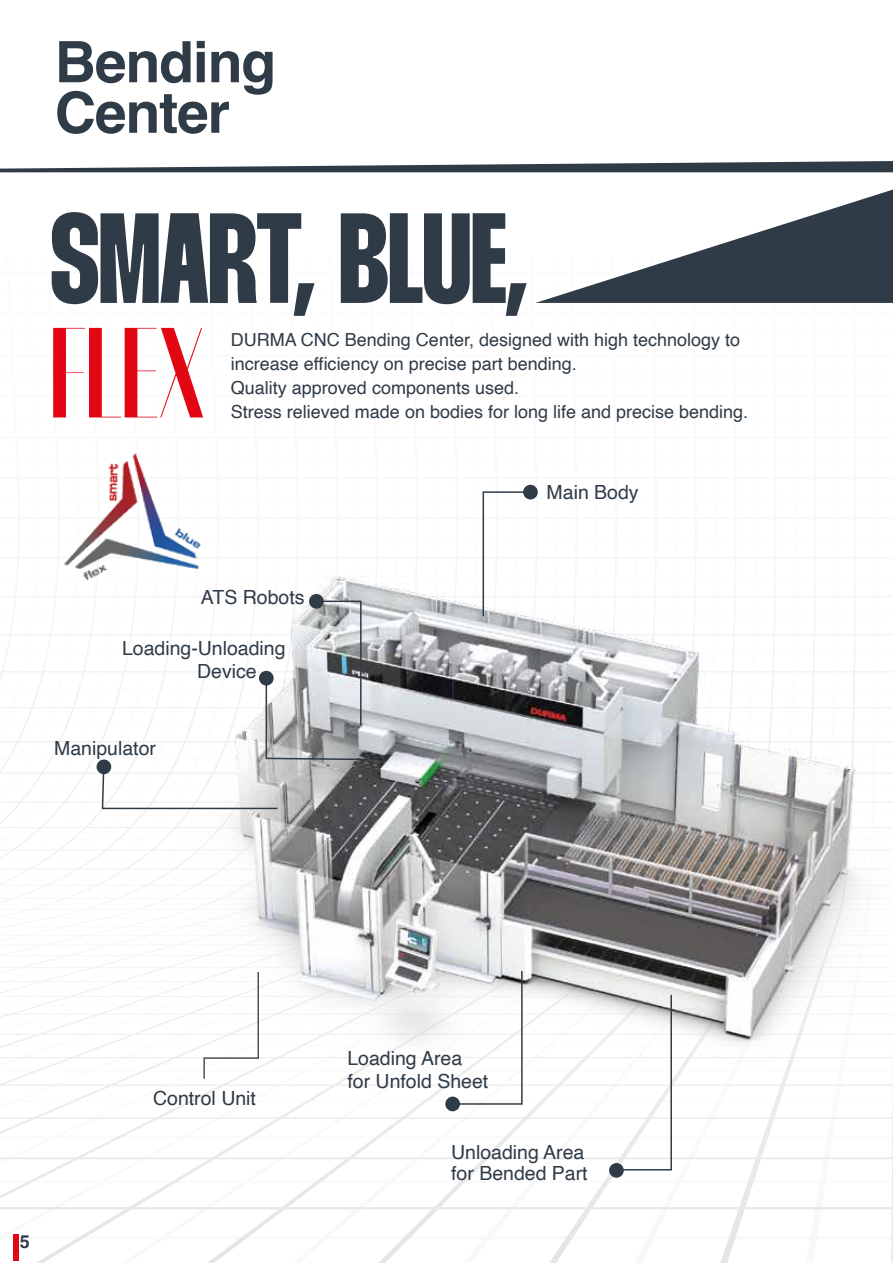
<style>
.page{position:relative;width:893px;height:1263px;background:#fff}
.page>*{position:absolute;margin:0;border:0;box-sizing:border-box;transform-origin:0 0}
.t1{font:127.95px "Thunder Bold LC";letter-spacing:-.01em;color:#2f3b47}
.t2{font:127.95px "Thunder Medium HC";color:#e30613}
.t3{font:19.5px/23px "Helvetica";color:#2f3b47}
.t4{font:18px/24px "Helvetica";color:#2f3b47}
.t5{font:700 18px "Helvetica";color:#2f3b47}
</style>
<div class="page">
<img style="left:7px;top:576px;width:886px;height:535px">
<svg style="left:101px;top:767px;width:178px;height:43px"></svg>
<svg style="left:265px;top:600px;width:111px;height:161px"></svg>
<svg style="left:482px;top:491px;width:47px;height:127px"></svg>
<svg style="left:203px;top:970px;width:57px;height:110px"></svg>
<svg style="left:618px;top:993px;width:55px;height:178px"></svg>
<svg style="left:454px;top:969px;width:69px;height:136px"></svg>
<img style="left:62px;top:453px;width:142px;height:129px">
<div style="left:13px;top:1234px;width:5px;height:26px;background:#e30613"></div>
<svg style="left:535px;top:190px;width:358px;height:113px"></svg>
<div style="left:523px;top:485px;width:15px;height:14px;background:#2f3b47;border-radius:50%"></div>
<div style="left:309px;top:594px;width:15px;height:15px;background:#2f3b47;border-radius:50%"></div>
<div style="left:259px;top:671px;width:15px;height:14px;background:#2f3b47;border-radius:50%"></div>
<div style="left:97px;top:759px;width:14px;height:15px;background:#2f3b47;border-radius:50%"></div>
<div style="left:445px;top:1096px;width:15px;height:15px;background:#2f3b47;border-radius:50%"></div>
<div style="left:609px;top:1163px;width:15px;height:15px;background:#2f3b47;border-radius:50%"></div>
<svg style="left:57px;top:41px;width:216px;height:93px"></svg>
<svg style="left:0;top:161px;width:893px;height:11px"></svg>
<h1 class="t1" style="left:50px;top:188px;width:481px">SMART, BLUE,</h1>
<h1 class="t2" style="left:50px;top:303px;width:156px">FLEX</h1>
<p class="t4" style="left:231px;top:328px;width:519px">DURMA CNC Bending Center, designed with high technology to increase efficiency on precise part bending.<br>Quality approved components used.<br>Stress relieved made on bodies for long life and precise bending.</p>
<p class="t3" style="left:201px;top:586px;width:105px">ATS Robots</p>
<p class="t3" style="left:197px;top:637px;width:90px;text-indent:-75px">Loading-Unloading<br>Device</p>
<p class="t3" style="left:54px;top:737px;width:103px">Manipulator</p>
<p class="t3" style="left:547px;top:481px;width:94px">Main Body</p>
<p class="t5" style="left:20px;top:1230px;width:12px">5</p>
<p class="t3" style="left:153px;top:1087px;width:104px">Control Unit</p>
<p class="t3" style="left:347px;top:1047px;width:142px">Loading Area for Unfold Sheet</p>
<p class="t3" style="left:451px;top:1143px;width:138px;line-height:20.7px">Unloading Area for Bended Part</p>
</div>
